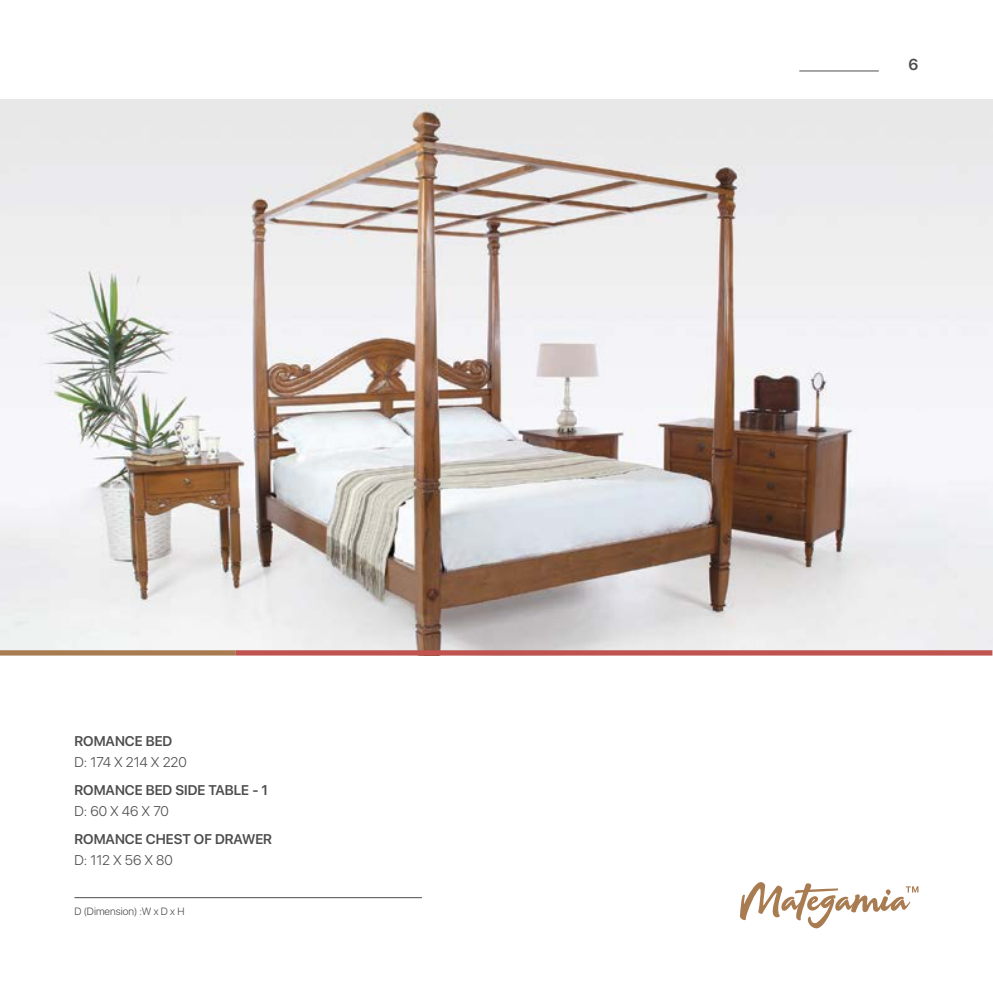
<style>
.page{position:relative;width:993px;height:993px;background:#fff}
.page>*{position:absolute;margin:0;border:0;box-sizing:border-box;transform-origin:0 0}
.t1{font:600 15.75px "SFUI Display";color:#4d4d4f}
.t2{font:600 14px "SFUI Display";color:#4d4d4f}
.t3{font:300 14px "SFUI Display";color:#4d4d4f}
.t4{font:300 10.5px "SFUI Display";color:#4d4d4f}
</style>
<div class="page">
<hr style="left:799px;top:71px;width:79px;height:1px;background:#4d4d4f">
<svg style="left:740px;top:882px;width:178px;height:46px"></svg>
<img style="left:0;top:99px;width:992px;height:551px">
<div style="left:0;top:650px;width:235px;height:5px;background:#a97b50"></div>
<div style="left:235px;top:650px;width:757px;height:5px;background:#c0534e"></div>
<hr style="left:74px;top:897px;width:348px;height:1px;background:#4d4d4f">
<p class="t2" style="left:74px;top:730px;width:99px">ROMANCE BED</p>
<p class="t3" style="left:74px;top:752px;width:114px">D: 174 X 214 X 220</p>
<p class="t2" style="left:74px;top:779px;width:195px">ROMANCE BED SIDE TABLE - 1</p>
<p class="t3" style="left:74px;top:801px;width:96px">D: 60 X 46 X 70</p>
<p class="t2" style="left:74px;top:828px;width:199px">ROMANCE CHEST OF DRAWER</p>
<p class="t3" style="left:74px;top:850px;width:100px">D: 112 X 56 X 80</p>
<p class="t4" style="left:74px;top:904px;width:112px">D (Dimension) :W x D x H</p>
<p class="t1" style="left:908px;top:54px;width:11px">6</p>
</div>
